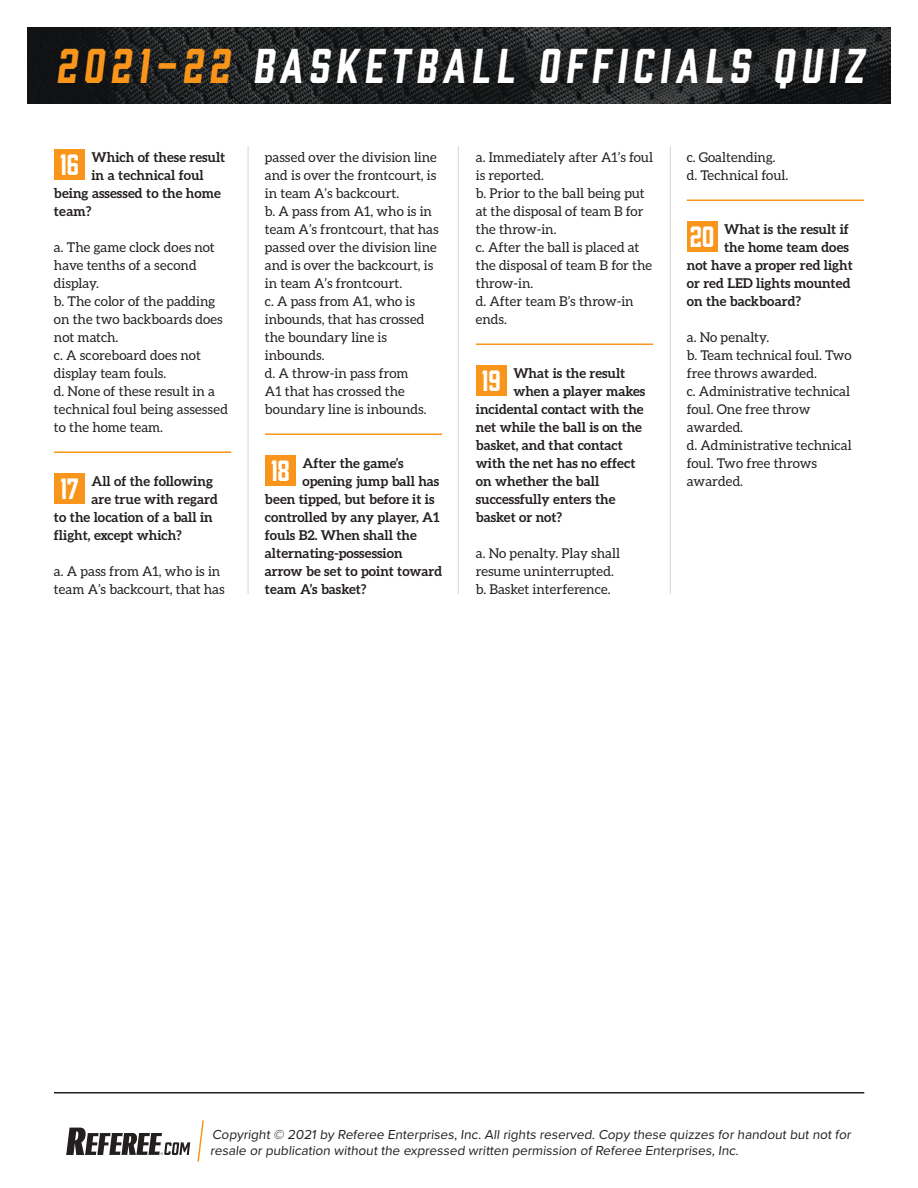
<style>
.page{position:relative;width:918px;height:1188px;background:#fff}
.page>*{position:absolute;margin:0;border:0;box-sizing:border-box;transform-origin:0 0}
.t1{font:45px "Prohibition";color:#fff}
.t2{font:27px "Prohibition";color:#fff}
.t3{font:13.5px/18px "Aleo";color:#241f1f}
.t4{font:700 13.5px "Aleo";color:#241f1f}
.t5{font:13.5px/16.2px "Proxima Nova";color:#241f1f}
.s1{color:#f9951b}
</style>
<div class="page">
<hr style="left:54px;top:1092px;width:810px;height:2px;background:#241f1f">
<svg style="left:66px;top:1128px;width:124px;height:27px"></svg>
<svg style="left:197px;top:1120px;width:7px;height:42px"></svg>
<img style="left:27px;top:27px;width:863px;height:77px">
<div style="left:54px;top:149px;width:31px;height:31px;background:#f9951b"></div>
<hr style="left:54px;top:452px;width:177px;height:1px;background:#f9951b">
<div style="left:54px;top:473px;width:31px;height:31px;background:#f9951b"></div>
<hr style="left:265px;top:434px;width:177px;height:1px;background:#f9951b">
<div style="left:265px;top:455px;width:31px;height:31px;background:#f9951b"></div>
<hr style="left:476px;top:344px;width:177px;height:1px;background:#f9951b">
<div style="left:476px;top:365px;width:31px;height:31px;background:#f9951b"></div>
<hr style="left:687px;top:200px;width:177px;height:1px;background:#f9951b">
<div style="left:687px;top:221px;width:31px;height:31px;background:#f9951b"></div>
<hr style="left:248px;top:146px;width:1px;height:448px;background:#d5d4d5">
<hr style="left:670px;top:146px;width:1px;height:448px;background:#d5d4d5">
<hr style="left:458px;top:146px;width:1px;height:448px;background:#d5d4d5">
<h1 class="t1" style="left:56px;top:34px;width:816px"><span class="s1">2021-22</span> BASKETBALL OFFICIALS QUIZ</h1>
<h2 class="t2" style="left:60px;top:146px;width:21px">16</h2>
<p class="t4" style="left:91px;top:149px;width:135px">Which of these result</p>
<p class="t4" style="left:91px;top:167px;width:114px">in a technical foul</p>
<p class="t4" style="left:54px;top:185px;width:168px">being assessed to the home</p>
<p class="t4" style="left:54px;top:203px;width:39px">team?</p>
<p class="t3" style="left:54px;top:238px;width:175px">a. The game clock does not have tenths of a second display.<br>b. The color of the padding on the two backboards does not match.<br>c. A scoreboard does not display team fouls.<br>d. None of these result in a technical foul being assessed to the home team.</p>
<h2 class="t2" style="left:60px;top:470px;width:20px">17</h2>
<p class="t4" style="left:91px;top:473px;width:123px">All of the following</p>
<p class="t4" style="left:91px;top:491px;width:128px">are true with regard</p>
<p class="t4" style="left:54px;top:509px;width:160px">to the location of a ball in</p>
<p class="t4" style="left:54px;top:527px;width:129px">flight, except which?</p>
<p class="t3" style="left:54px;top:562px;width:172px">a. A pass from A1, who is in team A’s backcourt, that has</p>
<p class="t3" style="left:265px;top:148px;width:175px">passed over the division line and is over the frontcourt, is in team A’s backcourt.<br>b. A pass from A1, who is in team A’s frontcourt, that has passed over the division line and is over the backcourt, is in team A’s frontcourt.<br>c. A pass from A1, who is inbounds, that has crossed the boundary line is inbounds.<br>d. A throw-in pass from<br>A1 that has crossed the boundary line is inbounds.</p>
<h2 class="t2" style="left:271px;top:452px;width:21px">18</h2>
<p class="t4" style="left:302px;top:455px;width:103px">After the game’s</p>
<p class="t4" style="left:302px;top:473px;width:138px">opening jump ball has</p>
<p class="t4" style="left:265px;top:491px;width:171px">been tipped, but before it is</p>
<p class="t4" style="left:265px;top:509px;width:176px">controlled by any player, A1</p>
<p class="t4" style="left:265px;top:527px;width:153px">fouls B2. When shall the</p>
<p class="t4" style="left:265px;top:545px;width:139px">alternating-possession</p>
<p class="t4" style="left:265px;top:563px;width:179px">arrow be set to point toward</p>
<p class="t4" style="left:265px;top:581px;width:103px">team A’s basket?</p>
<p class="t3" style="left:476px;top:148px;width:179px">a. Immediately after A1’s foul is reported.<br>b. Prior to the ball being put at the disposal of team B for the throw-in.<br>c. After the ball is placed at the disposal of team B for the throw-in.<br>d. After team B’s throw-in ends.</p>
<h2 class="t2" style="left:482px;top:362px;width:21px">19</h2>
<p class="t4" style="left:513px;top:365px;width:114px">What is the result</p>
<p class="t4" style="left:513px;top:383px;width:133px">when a player makes</p>
<p class="t4" style="left:476px;top:401px;width:169px">incidental contact with the</p>
<p class="t4" style="left:476px;top:419px;width:168px">net while the ball is on the</p>
<p class="t4" style="left:476px;top:437px;width:148px">basket, and that contact</p>
<p class="t4" style="left:476px;top:455px;width:161px">with the net has no effect</p>
<p class="t4" style="left:476px;top:473px;width:125px">on whether the ball</p>
<p class="t4" style="left:476px;top:491px;width:141px">successfully enters the</p>
<p class="t4" style="left:476px;top:509px;width:88px">basket or not?</p>
<p class="t3" style="left:476px;top:544px;width:146px">a. No penalty. Play shall resume uninterrupted. b. Basket interference.</p>
<p class="t3" style="left:687px;top:148px;width:103px">c. Goaltending. d. Technical foul.</p>
<h2 class="t2" style="left:690px;top:218px;width:26px">20</h2>
<p class="t4" style="left:724px;top:221px;width:126px">What is the result if</p>
<p class="t4" style="left:724px;top:239px;width:126px">the home team does</p>
<p class="t4" style="left:687px;top:257px;width:168px">not have a proper red light</p>
<p class="t4" style="left:687px;top:275px;width:165px">or red LED lights mounted</p>
<p class="t4" style="left:687px;top:293px;width:116px">on the backboard?</p>
<p class="t3" style="left:687px;top:328px;width:166px">a. No penalty.<br>b. Team technical foul. Two free throws awarded.<br>c. Administrative technical foul. One free throw awarded.<br>d. Administrative technical foul. Two free throws awarded.</p>
<p class="t5" style="left:210px;top:1126px;width:645px">Copyright © 2021 by Referee Enterprises, Inc. All rights reserved. Copy these quizzes for handout but not for resale or publication without the expressed written permission of Referee Enterprises, Inc.</p>
</div>
